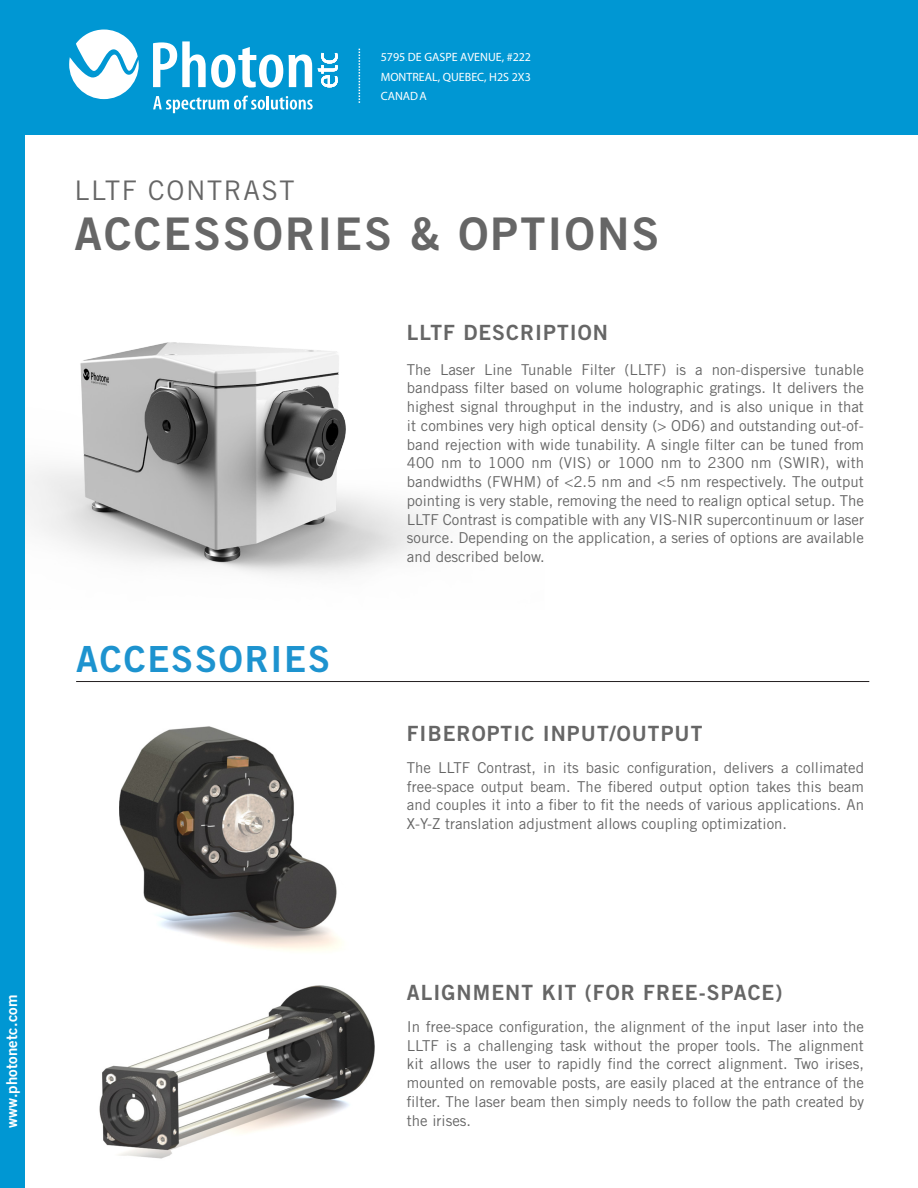
<style>
.page{position:relative;width:918px;height:1188px;background:#fff}
.page>*{position:absolute;margin:0;border:0;box-sizing:border-box;transform-origin:0 0}
.t1{font:45px "Trade Gothic LT Std Bd 2";letter-spacing:.05em;color:#666}
.t2{font:36px "Trade Gothic LT Std Bd 2";letter-spacing:.05em;color:#1d93cf}
.t3{font:27px "Trade Gothic LT Std";letter-spacing:.06em;color:#666}
.t4{font:21px "Trade Gothic LT Std Bd 2";letter-spacing:.05em;color:#666}
.justifié{font:15px/18.8px "Trade Gothic LT Std";color:#666;text-align:justify}
.justifié-2{font:15px "Trade Gothic LT Std Bd 2";letter-spacing:.01em;color:#fff}
.t5{font:12px/19.5px "Myriad Pro";color:#fff;text-align:justify}
</style>
<div class="page">
<div style="left:0;top:0;width:918px;height:135px;background:#0097d3"></div>
<svg style="left:69px;top:30px;width:70px;height:69px"></svg>
<svg style="left:318px;top:53px;width:20px;height:34px"></svg>
<svg style="left:153px;top:41px;width:130px;height:47px"></svg>
<svg style="left:289px;top:54px;width:23px;height:33px"></svg>
<svg style="left:153px;top:96px;width:160px;height:17px"></svg>
<svg style="left:359px;top:49px;width:1px;height:54px"></svg>
<img style="left:25px;top:342px;width:413px;height:233px">
<div style="left:0;top:0;width:25px;height:1188px;background:#0097d3"></div>
<img style="left:119px;top:726px;width:223px;height:225px">
<img style="left:99px;top:985px;width:276px;height:174px">
<hr style="left:76px;top:681px;width:793px;height:1px;background:#231f20">
<p class="t5" style="left:381px;top:47px;width:152px">5795 DE GASPE AVENUE, #222<br>MONTREAL, QUEBEC, H2S 2X3<br>CANADA</p>
<p class="t3" style="left:74px;top:174px;width:222px">LLTF CONTRAST</p>
<p class="t1" style="left:74px;top:206px;width:586px">ACCESSORIES &amp; OPTIONS</p>
<p class="t4" style="left:407px;top:319px;width:203px">LLTF DESCRIPTION</p>
<p class="t2" style="left:76px;top:637px;width:255px">ACCESSORIES</p>
<p class="justifié" style="left:407px;top:360px;width:459px">The Laser Line Tunable Filter (LLTF) is a non-dispersive tunable bandpass filter based on volume holographic gratings. It delivers the highest signal throughput in the industry, and is also unique in that it combines very high optical density (&gt; OD6) and outstanding out-of&shy;band rejection with wide tunability. A single filter can be tuned from 400 nm to 1000 nm (VIS) or 1000 nm to 2300 nm (SWIR), with bandwidths (FWHM) of &lt;2.5 nm and &lt;5 nm respectively. The output pointing is very stable, removing the need to realign optical setup. The LLTF Contrast is compatible with any VIS-NIR supercontinuum or laser source. Depending on the application, a series of options are available and described below.</p>
<p class="t4" style="left:407px;top:721px;width:297px">FIBEROPTIC INPUT/OUTPUT</p>
<p class="justifié" style="left:407px;top:758px;width:459px">The LLTF Contrast, in its basic configuration, delivers a collimated free-space output beam. The fibered output option takes this beam and couples it into a fiber to fit the needs of various applications. An X-Y-Z translation adjustment allows coupling optimization.</p>
<p class="justifié-2" style="left:2px;top:1128px;width:135px;rotate:-90deg">www.photonetc.com</p>
<p class="t4" style="left:407px;top:980px;width:377px">ALIGNMENT KIT (FOR FREE-SPACE)</p>
<p class="justifié" style="left:407px;top:1017px;width:459px">In free-space configuration, the alignment of the input laser into the LLTF is a challenging task without the proper tools. The alignment kit allows the user to rapidly find the correct alignment. Two irises, mounted on removable posts, are easily placed at the entrance of the filter. The laser beam then simply needs to follow the path created by the irises.</p>
</div>
